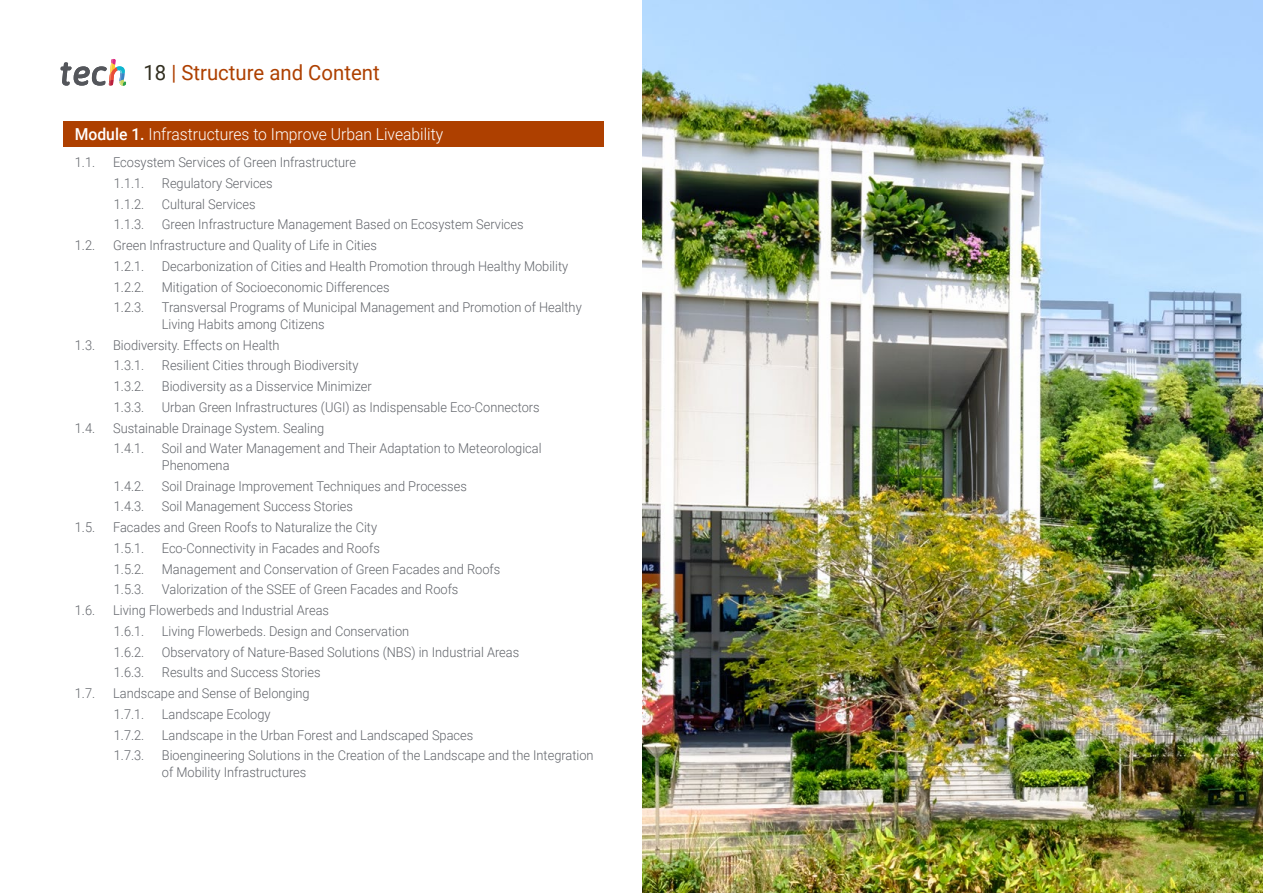
<style>
.page{position:relative;width:1263px;height:893px;background:#fff}
.page>*{position:absolute;margin:0;border:0;box-sizing:border-box;transform-origin:0 0}
.t1{font:21px "Roboto";color:#ae4000}
.t2{font:300 16.5px "Roboto";color:#fff;scale:.95 1}
.t3{font:300 13.5px/20.7px "Roboto";color:#61646a;scale:.95 1}
.s1{color:#312e20}
.s2{font-weight:500}
</style>
<div class="page">
<img style="left:642px;top:0;width:621px;height:893px">
<div style="left:64px;top:121px;width:540px;height:25px;background:#ae4000"></div>
<svg style="left:61px;top:59px;width:65px;height:27px"></svg>
<h1 class="t1" style="left:144px;top:57px;width:238px"><span class="s1">18</span> | Structure and Content</h1>
<p class="t2" style="left:75px;top:123px;width:389px"><span class="s2">Module 1.</span> Infrastructures to Improve Urban Liveability</p>
<p class="t3" style="left:75px;top:151px;width:23px">1.1.</p>
<p class="t3" style="left:113px;top:151px;width:257px">Ecosystem Services of Green Infrastructure<br>1.1.1.</p>
<p class="t3" style="left:162px;top:172px;width:118px">Regulatory Services</p>
<p class="t3" style="left:114px;top:193px;width:34px">1.1.2.</p>
<p class="t3" style="left:162px;top:193px;width:100px">Cultural Services</p>
<p class="t3" style="left:114px;top:214px;width:34px">1.1.3.</p>
<p class="t3" style="left:162px;top:214px;width:382px">Green Infrastructure Management Based on Ecosystem Services</p>
<p class="t3" style="left:75px;top:234px;width:23px">1.2.</p>
<p class="t3" style="left:113px;top:234px;width:279px">Green Infrastructure and Quality of Life in Cities<br>1.2.1.</p>
<p class="t3" style="left:162px;top:255px;width:429px">Decarbonization of Cities and Health Promotion through Healthy Mobility</p>
<p class="t3" style="left:114px;top:276px;width:34px">1.2.2.</p>
<p class="t3" style="left:162px;top:276px;width:241px">Mitigation of Socioeconomic Differences</p>
<p class="t3" style="left:114px;top:297px;width:34px">1.2.3.</p>
<p class="t3" style="left:162px;top:299px;width:443px;line-height:16.5px">Transversal Programs of Municipal Management and Promotion of Healthy<br>Living Habits among Citizens</p>
<p class="t3" style="left:75px;top:334px;width:23px">1.3.</p>
<p class="t3" style="left:113px;top:334px;width:177px">Biodiversity. Effects on Health<br>1.3.1.</p>
<p class="t3" style="left:162px;top:355px;width:208px">Resilient Cities through Biodiversity</p>
<p class="t3" style="left:114px;top:375px;width:34px">1.3.2.</p>
<p class="t3" style="left:162px;top:375px;width:223px">Biodiversity as a Disservice Minimizer</p>
<p class="t3" style="left:114px;top:396px;width:34px">1.3.3.</p>
<p class="t3" style="left:162px;top:396px;width:399px">Urban Green Infrastructures (UGI) as Indispensable Eco-Connectors</p>
<p class="t3" style="left:75px;top:417px;width:23px">1.4.</p>
<p class="t3" style="left:113px;top:417px;width:224px">Sustainable Drainage System. Sealing<br>1.4.1.</p>
<p class="t3" style="left:162px;top:440px;width:401px;line-height:16.5px">Soil and Water Management and Their Adaptation to Meteorological<br>Phenomena</p>
<p class="t3" style="left:114px;top:475px;width:34px">1.4.2.</p>
<p class="t3" style="left:162px;top:475px;width:323px">Soil Drainage Improvement Techniques and Processes</p>
<p class="t3" style="left:114px;top:496px;width:34px">1.4.3.</p>
<p class="t3" style="left:162px;top:496px;width:203px">Soil Management Success Stories</p>
<p class="t3" style="left:75px;top:516px;width:23px">1.5.</p>
<p class="t3" style="left:113px;top:516px;width:279px">Facades and Green Roofs to Naturalize the City<br>1.5.1.</p>
<p class="t3" style="left:162px;top:537px;width:231px">Eco-Connectivity in Facades and Roofs</p>
<p class="t3" style="left:114px;top:558px;width:34px">1.5.2.</p>
<p class="t3" style="left:162px;top:558px;width:358px">Management and Conservation of Green Facades and Roofs</p>
<p class="t3" style="left:114px;top:579px;width:34px">1.5.3.</p>
<p class="t3" style="left:162px;top:579px;width:314px">Valorization of the SSEE of Green Facades and Roofs</p>
<p class="t3" style="left:75px;top:599px;width:23px">1.6.</p>
<p class="t3" style="left:113px;top:599px;width:229px">Living Flowerbeds and Industrial Areas<br>1.6.1.</p>
<p class="t3" style="left:162px;top:620px;width:262px">Living Flowerbeds. Design and Conservation</p>
<p class="t3" style="left:114px;top:641px;width:34px">1.6.2.</p>
<p class="t3" style="left:162px;top:641px;width:378px">Observatory of Nature-Based Solutions (NBS) in Industrial Areas</p>
<p class="t3" style="left:114px;top:662px;width:34px">1.6.3.</p>
<p class="t3" style="left:162px;top:662px;width:169px">Results and Success Stories</p>
<p class="t3" style="left:75px;top:682px;width:23px">1.7.</p>
<p class="t3" style="left:113px;top:682px;width:208px">Landscape and Sense of Belonging<br>1.7.1.</p>
<p class="t3" style="left:162px;top:703px;width:116px">Landscape Ecology</p>
<p class="t3" style="left:114px;top:724px;width:34px">1.7.2.</p>
<p class="t3" style="left:162px;top:724px;width:329px">Landscape in the Urban Forest and Landscaped Spaces</p>
<p class="t3" style="left:114px;top:745px;width:34px">1.7.3.</p>
<p class="t3" style="left:162px;top:747px;width:456px;line-height:16.5px">Bioengineering Solutions in the Creation of the Landscape and the Integration of Mobility Infrastructures</p>
</div>
